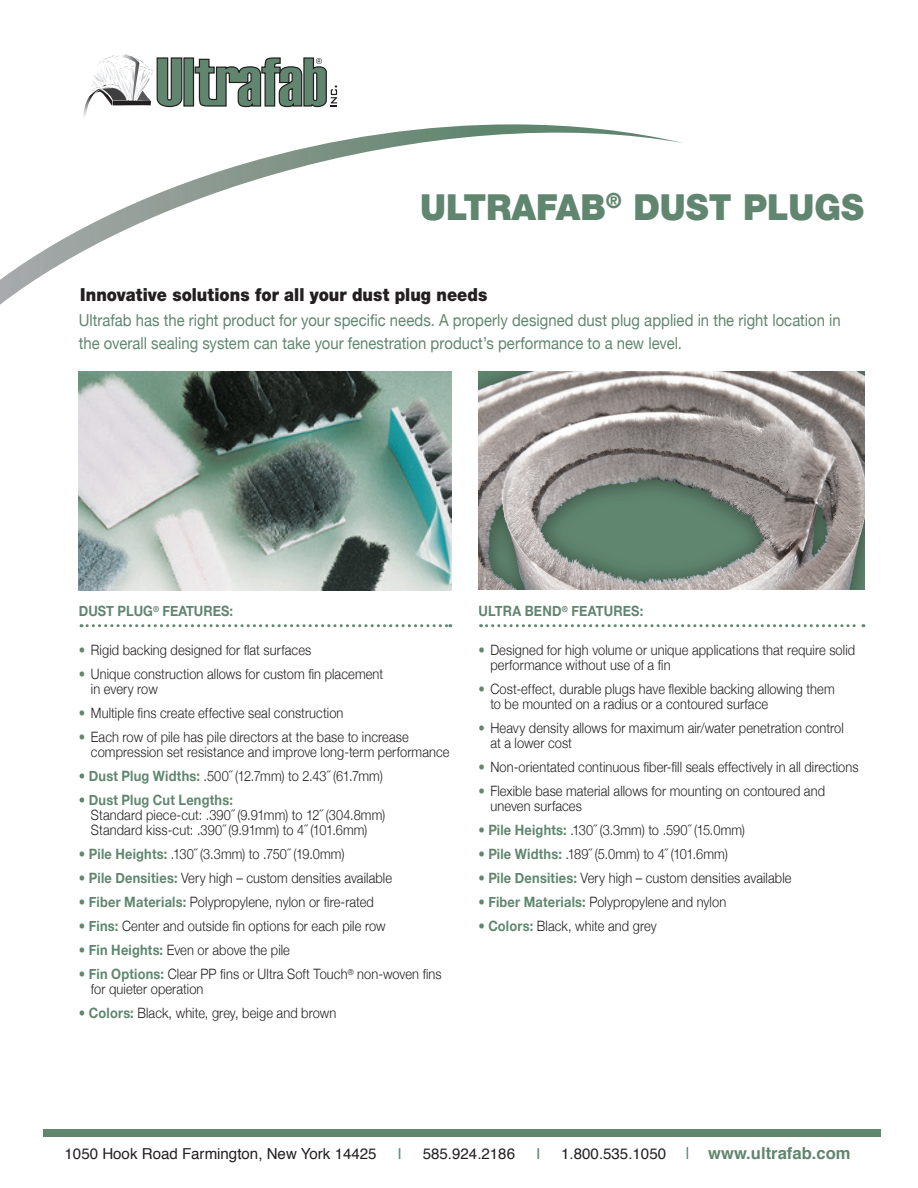
<style>
.page{position:relative;width:918px;height:1188px;background:#fff}
.page>*{position:absolute;margin:0;border:0;box-sizing:border-box;transform-origin:0 0}
.t1{font:900 36px "Helvetica Neue";color:#60866f;scale:.95 1}
.t2{font:900 18px "Helvetica Neue";color:#231f20;scale:.9 1}
.t3{font:700 16.65px "Helvetica";color:#60866f}
.t4{font:16.5px/22.5px "Helvetica Neue";letter-spacing:.005em;color:#60866f;scale:.9 1}
.t5{font:15.15px "Helvetica";color:#231f20}
.t6{font:15.15px "Helvetica";color:#60866f}
.t7{font:300 14.25px/15px "Helvetica Neue";letter-spacing:.01em;color:#231f20;scale:.9 1}
.t8{font:700 14.25px "Helvetica Neue";color:#60866f;scale:.9 1}
.s1{color:#60866f}
.s2{font-weight:700;color:#60866f}
.s3{font-weight:400;font-size:15.15px;color:#231f20}
.s4{font-weight:400;font-stretch:condensed}
</style>
<div class="page">
<svg style="left:0;top:124px;width:682px;height:181px"></svg>
<div style="left:43px;top:1129px;width:838px;height:7px;background:#60866f"></div>
<div style="left:184px;top:58px;width:10px;height:48px;background:#60866f"></div>
<div style="left:183px;top:57px;width:11px;height:50px;border:1px solid #231f20"></div>
<svg style="left:194px;top:57px;width:143px;height:51px"></svg>
<svg style="left:81px;top:54px;width:102px;height:71px"></svg>
<svg style="left:81px;top:624px;width:370px;height:3px"></svg>
<svg style="left:481px;top:624px;width:383px;height:3px"></svg>
<img style="left:79px;top:372px;width:372px;height:218px">
<img style="left:478px;top:371px;width:386px;height:219px">
<h1 class="t1" style="left:420px;top:186px;width:469px">ULTRAFAB<sup>®</sup> DUST PLUGS</h1>
<p class="t2" style="left:80px;top:283px;width:454px">Innovative solutions for all your dust plug needs</p>
<p class="t4" style="left:79px;top:309px;width:848px">Ultrafab has the right product for your specific needs. A properly designed dust plug applied in the right location in the overall sealing system can take your fenestration product’s performance to a new level.</p>
<p class="t8" style="left:79px;top:602px;width:173px">DUST PLUG<sup>®</sup> FEATURES:</p>
<p class="t7" style="left:79px;top:642px;width:260px"><span class="s1">•</span> Rigid backing designed for flat surfaces</p>
<p class="t7" style="left:91px;top:666px;width:326px;text-indent:-12px"><span class="s1">•</span> Unique construction allows for custom fin placement in every row</p>
<p class="t7" style="left:79px;top:705px;width:295px"><span class="s1">•</span> Multiple fins create effective seal construction</p>
<p class="t7" style="left:91px;top:729px;width:400px;text-indent:-12px"><span class="s1">•</span> Each row of pile has pile directors at the base to increase compression set resistance and improve long-term performance</p>
<p class="t7" style="left:79px;top:768px;width:339px"><span class="s1">•</span> <span class="s2">Dust Plug Widths:</span> .500˝ (12.7mm) to 2.43˝ (61.7mm)</p>
<p class="t7" style="left:91px;top:792px;width:329px;text-indent:-12px"><span class="s1">•</span> <span class="s2">Dust Plug Cut Lengths:<br></span>Standard piece-cut: .390˝ (9.91mm) to 12˝ (304.8mm)<br>Standard kiss-cut: .390˝ (9.91mm) to 4˝ (101.6mm)</p>
<p class="t7" style="left:79px;top:846px;width:297px"><span class="s1">•</span> <span class="s2">Pile Heights:</span> .130˝ (3.3mm) to .750˝ (19.0mm)</p>
<p class="t7" style="left:79px;top:870px;width:350px"><span class="s1">•</span> <span class="s2">Pile Densities:</span> Very high – custom densities available</p>
<p class="t7" style="left:79px;top:894px;width:329px"><span class="s1">•</span> <span class="s2">Fiber Materials:</span> Polypropylene, nylon or fire-rated</p>
<p class="t7" style="left:79px;top:918px;width:342px"><span class="s1">•</span> <span class="s2">Fins:</span> Center and outside fin options for each pile row</p>
<p class="t7" style="left:79px;top:942px;width:236px"><span class="s1">•</span> <span class="s2">Fin Heights:</span> Even or above the pile</p>
<p class="t7" style="left:91px;top:966px;width:391px;text-indent:-12px"><span class="s1">•</span> <span class="s2">Fin Options:</span> Clear PP fins or Ultra Soft Touch<sup>®</sup> non-woven fins for quieter operation</p>
<p class="t7" style="left:79px;top:1005px;width:288px"><span class="s1">•</span> <span class="s2">Colors:</span> Black, white, grey, beige and brown</p>
<p class="t8" style="left:478px;top:602px;width:185px">ULTRA BEND<sup>®</sup> FEATURES:</p>
<p class="t7" style="left:490px;top:642px;width:407px;text-indent:-12px"><span class="s1">•</span> Designed for high volume or unique applications that require solid performance without use of a fin</p>
<p class="t7" style="left:490px;top:681px;width:384px;text-indent:-12px"><span class="s1">•</span> Cost-effect, durable plugs have flexible backing allowing them to be mounted on a radius or a contoured surface</p>
<p class="t7" style="left:490px;top:720px;width:394px;text-indent:-12px"><span class="s1">•</span> Heavy density allows for maximum air/water penetration control at a lower cost</p>
<p class="t7" style="left:478px;top:759px;width:424px"><span class="s1">•</span> Non-orientated continuous fiber-fill seals effectively in all directions</p>
<p class="t7" style="left:490px;top:783px;width:373px;text-indent:-12px"><span class="s1">•</span> Flexible base material allows for mounting on contoured and uneven surfaces</p>
<p class="t7" style="left:478px;top:822px;width:298px"><span class="s1">•</span> <span class="s2">Pile Heights:</span> .130˝ (3.3mm) to .590˝ (15.0mm)</p>
<p class="t7" style="left:478px;top:846px;width:279px"><span class="s1">•</span> <span class="s2">Pile Widths:</span> .189˝ (5.0mm) to 4˝ (101.6mm)</p>
<p class="t7" style="left:478px;top:870px;width:350px"><span class="s1">•</span> <span class="s2">Pile Densities:</span> Very high – custom densities available</p>
<p class="t7" style="left:478px;top:894px;width:277px"><span class="s1">•</span> <span class="s2">Fiber Materials:</span> Polypropylene and nylon</p>
<p class="t7" style="left:478px;top:918px;width:200px"><span class="s1">•</span> <span class="s2">Colors:</span> Black, white and grey</p>
<p class="t5" style="left:65px;top:1142px;width:314px">1050 Hook Road Farmington, New York 14425</p>
<p class="t6" style="left:398px;top:1142px;width:6px">I</p>
<p class="t5" style="left:423px;top:1142px;width:94px">585.924.2186</p>
<p class="t6" style="left:536px;top:1142px;width:6px">I</p>
<p class="t3" style="left:561px;top:1139px;width:291px"><span class="s3">1.800.535.1050</span> <span class="s4">I</span> www.ultrafab.com</p>
</div>
